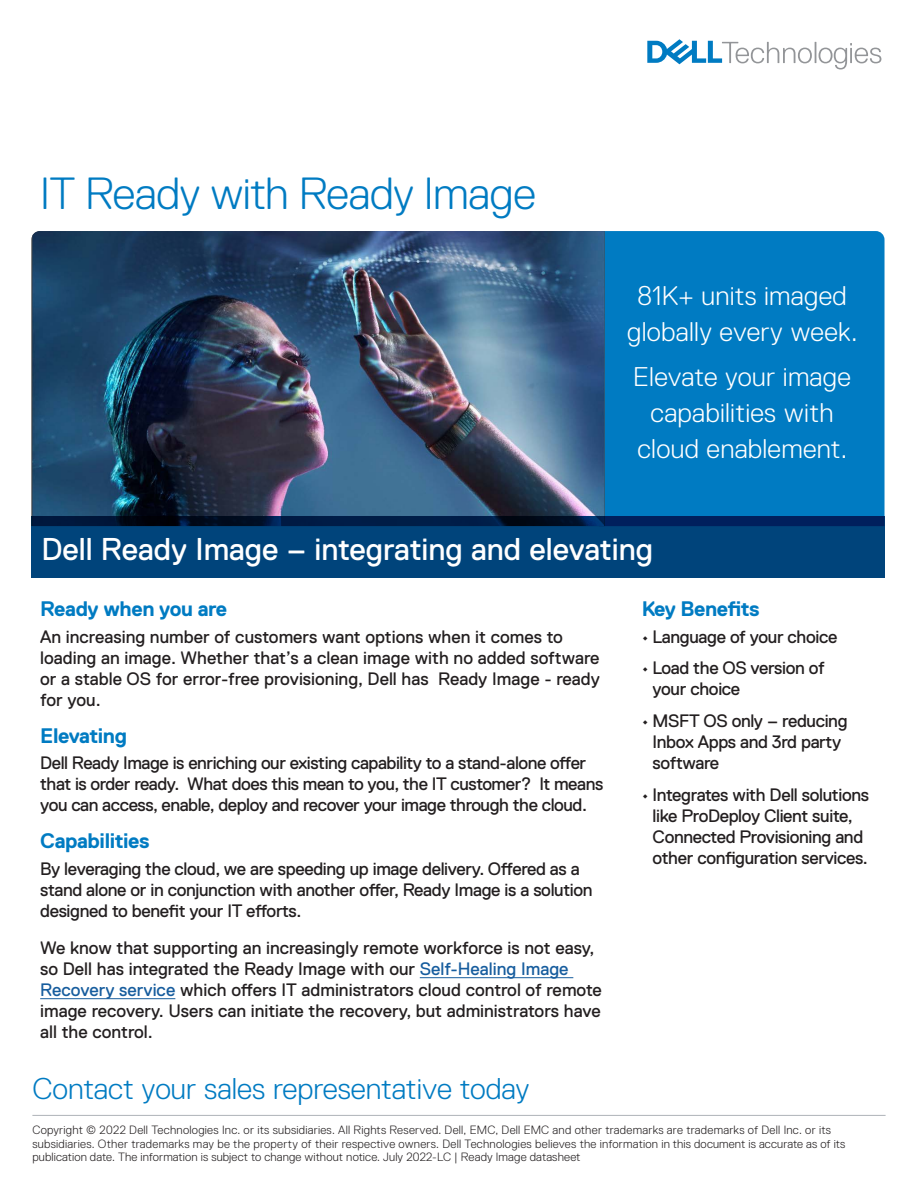
<style>
.page{position:relative;width:918px;height:1188px;background:#fff}
.page>*{position:absolute;margin:0;border:0;box-sizing:border-box;transform-origin:0 0}
.Document_Title{font:300 45px "Dell Replica";letter-spacing:-.015em;color:#007bc2}
.Body_Copy{font:31.5px "Dell Replica";color:#fff}
.Body_Copy-2{font:300 30px "Dell Replica";color:#007bc2}
.Body_Copy-3{font:300 27px/36px "Dell Replica";letter-spacing:.01em;color:#fff;text-align:center}
.Body_Heading{font:700 21px "Dell Replica";letter-spacing:-.02em;color:#007bc2}
.Body_Heading-2{font:18px/21px "Dell Replica";letter-spacing:-.02em;color:#231f20}
.Body_Heading-3{font:18px/21px "Dell Replica";color:#231f20}
.Body_Copy-4{font:300 12px/13.5px "Dell Replica";letter-spacing:.015em;color:#231f20}
.s1{color:#175d9e}
</style>
<div class="page">
<div style="left:605px;top:231px;width:280px;height:285px;background:#007bc2"></div>
<img style="left:32px;top:231px;width:572px;height:285px">
<hr style="left:420px;top:977px;width:153px;height:1px;background:#175d9e">
<hr style="left:40px;top:998px;width:135px;height:1px;background:#175d9e">
<svg style="left:31px;top:516px;width:854px;height:61px;background:#003c71"></svg>
<svg style="left:647px;top:39px;width:234px;height:30px"></svg>
<hr style="left:32px;top:1115px;width:854px;height:1px;background:#aeb3b8">
<p class="Document_Title" style="left:40px;top:169px;width:497px">IT Ready with Ready Image</p>
<p class="Body_Copy-3" style="left:627px;top:278px;width:232px">81K+ units imaged globally every week.</p>
<p class="Body_Copy-3" style="left:633px;top:359px;width:219px">Elevate your image capabilities with cloud enablement.</p>
<p class="Body_Copy" style="left:41px;top:532px;width:613px">Dell Ready Image – integrating and elevating</p>
<p class="Body_Heading" style="left:40px;top:597px;width:188px">Ready when you are</p>
<p class="Body_Heading-3" style="left:40px;top:626px;width:561px">An increasing number of customers want options when it comes to loading an image. Whether that’s a clean image with no added software or a stable OS for error-free provisioning, Dell has Ready Image - ready for you.</p>
<p class="Body_Heading" style="left:40px;top:724px;width:88px">Elevating</p>
<p class="Body_Heading-2" style="left:40px;top:753px;width:565px">Dell Ready Image is enriching our existing capability to a stand-alone offer that is order ready. What does this mean to you, the IT customer? It means you can access, enable, deploy and recover your image through the cloud.</p>
<p class="Body_Heading" style="left:40px;top:829px;width:111px">Capabilities</p>
<p class="Body_Heading-2" style="left:40px;top:858px;width:554px">By leveraging the cloud, we are speeding up image delivery. Offered as a stand alone or in conjunction with another offer, Ready Image is a solution designed to benefit your IT efforts.</p>
<p class="Body_Heading-3" style="left:40px;top:937px;width:563px">We know that supporting an increasingly remote workforce is not easy, so Dell has integrated the Ready Image with our <span class="s1">Self-Healing Image Recovery service</span> which offers IT administrators cloud control of remote image recovery. Users can initiate the recovery, but administrators have all the control.</p>
<p class="Body_Copy-2" style="left:32px;top:1072px;width:499px">Contact your sales representative today</p>
<p class="Body_Heading" style="left:642px;top:597px;width:120px">Key Benefits</p>
<p class="Body_Heading-2" style="left:642px;top:626px;width:197px">• Language of your choice</p>
<p class="Body_Heading-2" style="left:653px;top:658px;width:174px;text-indent:-11px">• Load the OS version of your choice</p>
<p class="Body_Heading-2" style="left:653px;top:711px;width:196px;text-indent:-11px">• MSFT OS only – reducing<br>Inbox Apps and 3rd party software</p>
<p class="Body_Heading-2" style="left:642px;top:784px;width:229px;text-align:center">• Integrates with Dell solutions like ProDeploy Client suite,<br>Connected Provisioning and other configuration services.</p>
<p class="Body_Copy-4" style="left:32px;top:1124px;width:814px">Copyright © 2022 Dell Technologies Inc. or its subsidiaries. All Rights Reserved. Dell, EMC, Dell EMC and other trademarks are trademarks of Dell Inc. or its subsidiaries. Other trademarks may be the property of their respective owners. Dell Technologies believes the information in this document is accurate as of its publication date. The information is subject to change without notice. July 2022-LC | Ready Image datasheet</p>
</div>
